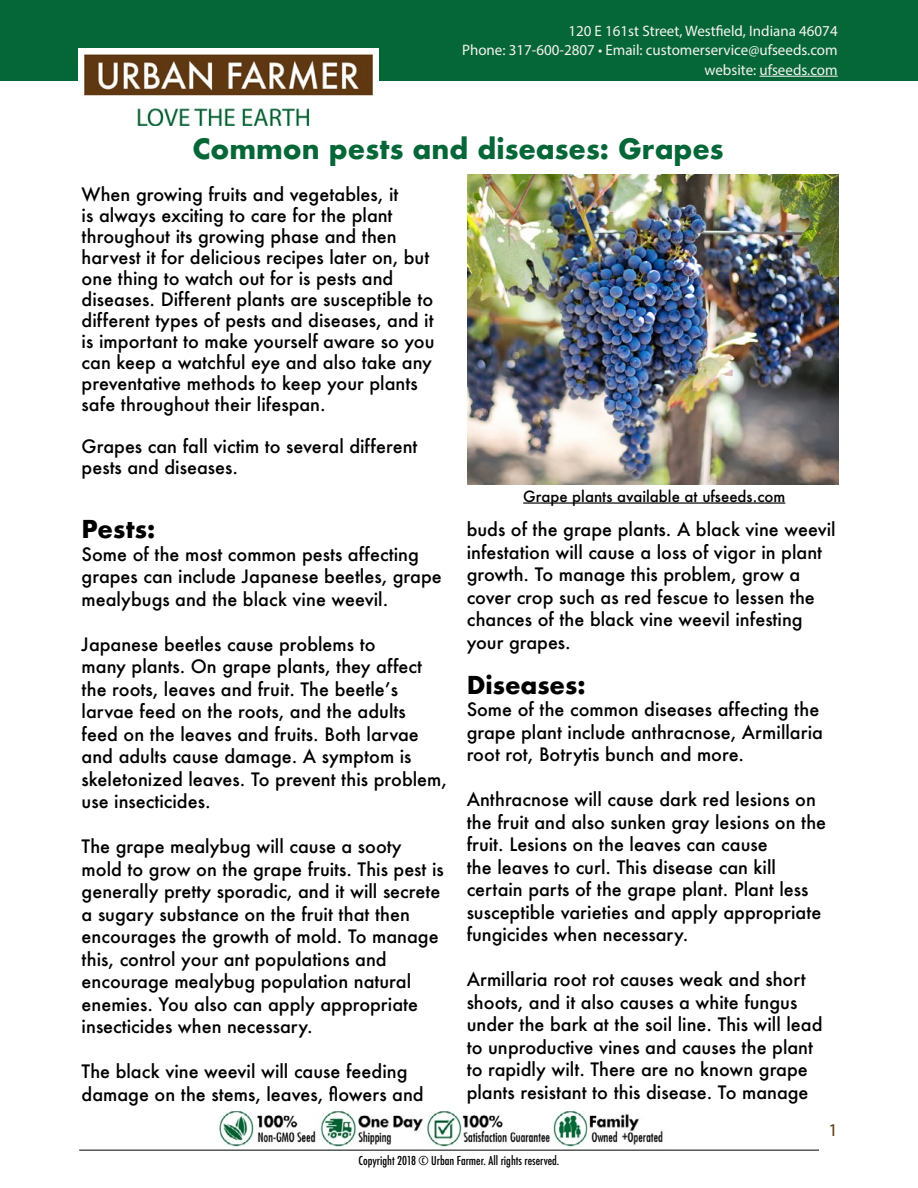
<style>
.page{position:relative;width:918px;height:1188px;background:#fff}
.page>*{position:absolute;margin:0;border:0;box-sizing:border-box;transform-origin:0 0}
.t1{font:700 27.3px "Futura";color:#056738}
.t2{font:700 24px "Futura";color:#000}
.t3{font:500 18px/22.5px "Futura";color:#000}
.t4{font:18px "Myriad Pro";color:#603812}
.t5{font:15.15px/19.5px "Myriad Pro";color:#f5f3f1;text-align:right}
.t6{font:500 15px "Futura";color:#000}
.t7{font:500 condensed 12px "Futura";color:#000}
</style>
<div class="page">
<hr style="left:79px;top:1150px;width:740px;height:1px;background:#000">
<img style="left:468px;top:175px;width:370px;height:310px">
<div style="left:0;top:0;width:918px;height:81px;background:#056738"></div>
<hr style="left:760px;top:76px;width:78px;height:1px;background:#f5f3f1">
<img style="left:219px;top:1111px;width:444px;height:36px">
<hr style="left:523px;top:502px;width:262px;height:2px;background:#000">
<img style="left:79px;top:48px;width:300px;height:77px">
<p class="t5" style="left:462px;top:21px;width:377px">120 E 161st Street, Westfield, Indiana 46074<br>Phone: 317-600-2807 • Email: customerservice@ufseeds.com website: ufseeds.com</p>
<h1 class="t1" style="left:192px;top:129px;width:533px">Common pests and diseases: Grapes</h1>
<p class="t3" style="left:82px;top:183px;width:354px;line-height:21px">When growing fruits and vegetables, it<br>is always exciting to care for the plant throughout its growing phase and then harvest it for delicious recipes later on, but one thing to watch out for is pests and diseases. Different plants are susceptible to different types of pests and diseases, and it is important to make yourself aware so you can keep a watchful eye and also take any preventative methods to keep your plants safe throughout their lifespan.</p>
<p class="t3" style="left:82px;top:435px;width:337px;line-height:21px">Grapes can fall victim to several different pests and diseases.</p>
<h2 class="t2" style="left:82px;top:512px;width:75px">Pests:</h2>
<p class="t3" style="left:82px;top:542px;width:362px">Some of the most common pests affecting grapes can include Japanese beetles, grape mealybugs and the black vine weevil.</p>
<p class="t3" style="left:82px;top:632px;width:367px">Japanese beetles cause problems to<br>many plants. On grape plants, they affect the roots, leaves and fruit. The beetle’s larvae feed on the roots, and the adults<br>feed on the leaves and fruits. Both larvae and adults cause damage. A symptom is skeletonized leaves. To prevent this problem, use insecticides.</p>
<p class="t3" style="left:82px;top:835px;width:364px">The grape mealybug will cause a sooty mold to grow on the grape fruits. This pest is generally pretty sporadic, and it will secrete a sugary substance on the fruit that then encourages the growth of mold. To manage this, control your ant populations and encourage mealybug population natural enemies. You also can apply appropriate insecticides when necessary.</p>
<p class="t3" style="left:82px;top:1060px;width:344px">The black vine weevil will cause feeding damage on the stems, leaves, flowers and</p>
<p class="t6" style="left:523px;top:486px;width:264px">Grape plants available at ufseeds.com</p>
<p class="t3" style="left:467px;top:518px;width:370px">buds of the grape plants. A black vine weevil infestation will cause a loss of vigor in plant growth. To manage this problem, grow a cover crop such as red fescue to lessen the chances of the black vine weevil infesting your grapes.</p>
<h2 class="t2" style="left:467px;top:668px;width:120px">Diseases:</h2>
<p class="t3" style="left:467px;top:698px;width:358px">Some of the common diseases affecting the grape plant include anthracnose, Armillaria root rot, Botrytis bunch and more.</p>
<p class="t3" style="left:467px;top:788px;width:361px">Anthracnose will cause dark red lesions on the fruit and also sunken gray lesions on the fruit. Lesions on the leaves can cause<br>the leaves to curl. This disease can kill certain parts of the grape plant. Plant less susceptible varieties and apply appropriate fungicides when necessary.</p>
<p class="t3" style="left:467px;top:968px;width:357px">Armillaria root rot causes weak and short shoots, and it also causes a white fungus under the bark at the soil line. This will lead to unproductive vines and causes the plant to rapidly wilt. There are no known grape plants resistant to this disease. To manage</p>
<p class="t4" style="left:828px;top:1119px;width:11px">1</p>
<p class="t7" style="left:359px;top:1153px;width:202px">Copyright 2018 © Urban Farmer. All rights reserved.</p>
</div>
